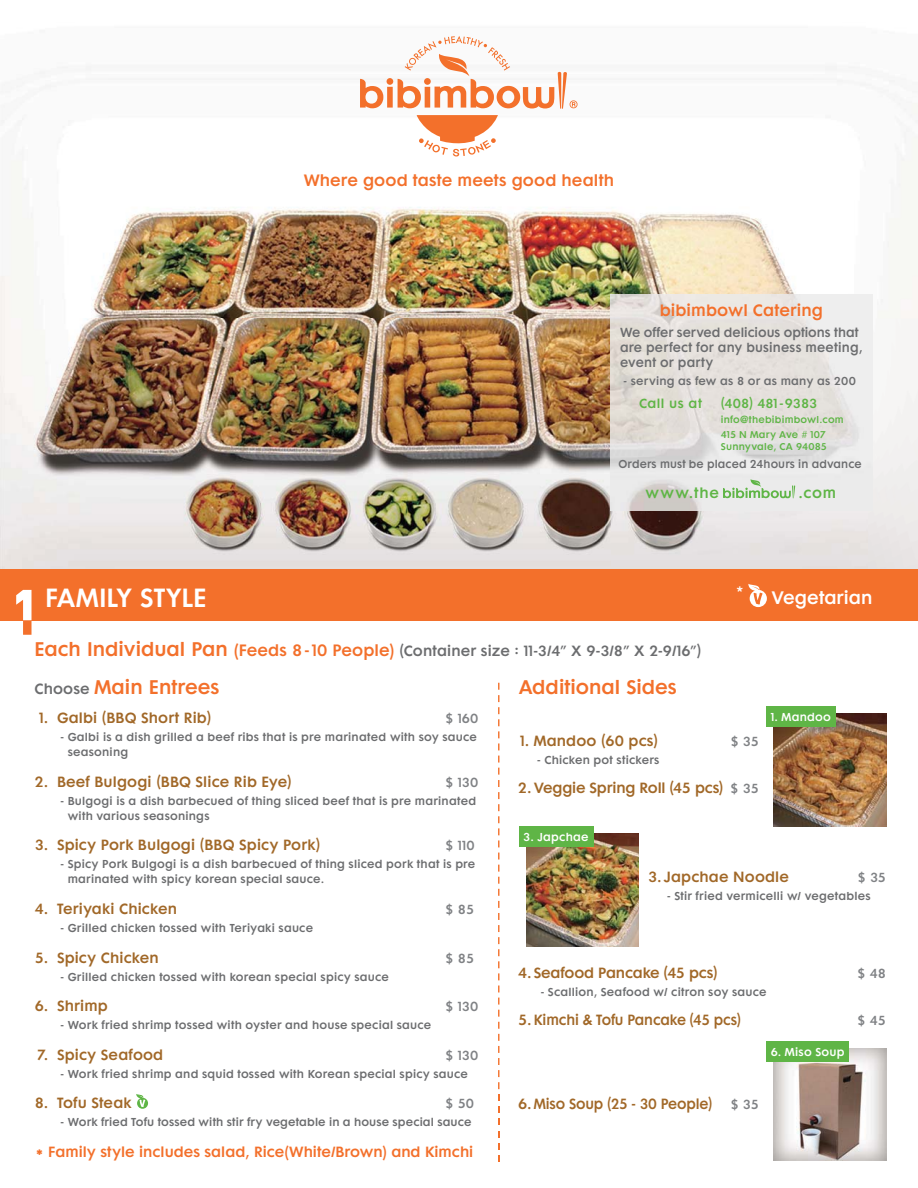
<style>
.page{position:relative;width:918px;height:1188px;background:#fff}
.page>*{position:absolute;margin:0;border:0;box-sizing:border-box;transform-origin:0 0}
.t1{font:24px "Futura Maxi CG Demi";letter-spacing:-.005em;color:#fff}
.t2{font:18px "Futura Maxi CG Demi";color:#f3702b}
.t3{font:16.5px "Futura Maxi CG Demi";color:#fff}
.t4{font:15px "Futura Maxi CG Demi";letter-spacing:.005em;color:#f3702b}
.t5{font:13.5px "Futura Maxi CG Demi";letter-spacing:.01em;color:#a16828}
.t6{font:13.5px "Futura Maxi CG Demi";letter-spacing:-.01em;color:#a16828}
.t7{font:13.5px "Futura Maxi CG Demi";letter-spacing:.01em;color:#6c6d6f}
.t8{font:13.5px "Futura Maxi CG Demi";color:#f3702b}
.t9{font:13.5px "Futura Maxi CG Demi";letter-spacing:-.015em;color:#a16828}
.t10{font:13.5px "Futura Maxi CG Demi";letter-spacing:.07em;color:#5fb546}
.t11{font:12px/15px "Futura Maxi CG Demi";letter-spacing:.015em;color:#6c6d6f}
.t12{font:12px "Futura Maxi CG Demi";letter-spacing:-.005em;color:#808285}
.t13{font:12px "Futura Maxi CG Demi";letter-spacing:.005em;color:#5fb546}
.t14{font:10.5px/15px "Futura Maxi CG Demi";letter-spacing:.02em;color:#6c6d6f}
.t15{font:10.5px "Futura Maxi CG Demi";letter-spacing:.02em;color:#fff}
.t16{font:9px/15px "Futura Maxi CG Demi";letter-spacing:.025em;color:#5fb546}
.s1{font-family:"Frutiger LT";font-weight:700;font-size:10.5px}
.s2{font-size:18px;color:#f3702b}
.s3{font-size:15px;color:#f3702b}
.s4{font-size:13.5px;color:#6c6d6f}
.s5{font-size:12px;color:#808285}
.s6{font-family:"DIN Pro";font-weight:900}
</style>
<div class="page">
<img style="left:0;top:66px;width:918px;height:253px">
<img style="left:0;top:319px;width:612px;height:250px">
<img style="left:612px;top:510px;width:256px;height:59px">
<div style="left:0;top:569px;width:918px;height:51px;background:#f3702b"></div>
<svg style="left:748px;top:584px;width:19px;height:23px"></svg>
<svg style="left:360px;top:36px;width:218px;height:73px"></svg>
<svg style="left:417px;top:115px;width:81px;height:42px"></svg>
<svg style="left:498px;top:683px;width:1px;height:67px"></svg>
<svg style="left:498px;top:756px;width:1px;height:91px"></svg>
<svg style="left:498px;top:853px;width:1px;height:127px"></svg>
<svg style="left:498px;top:998px;width:1px;height:127px"></svg>
<svg style="left:498px;top:1131px;width:1px;height:31px"></svg>
<img style="left:774px;top:1048px;width:112px;height:113px">
<div style="left:766px;top:1041px;width:83px;height:21px;background:#5fb546"></div>
<img style="left:610px;top:295px;width:263px;height:215px">
<svg style="left:723px;top:479px;width:72px;height:19px"></svg>
<svg style="left:16px;top:590px;width:16px;height:45px"></svg>
<img style="left:526px;top:834px;width:113px;height:112px">
<div style="left:519px;top:826px;width:75px;height:21px;background:#5fb546"></div>
<img style="left:774px;top:714px;width:112px;height:112px">
<div style="left:766px;top:706px;width:70px;height:21px;background:#5fb546"></div>
<svg style="left:136px;top:1094px;width:12px;height:15px"></svg>
<h3 class="t4" style="left:304px;top:174px;width:312px">Where good taste meets good health</h3>
<h3 class="t4" style="left:660px;top:305px;width:165px">bibimbowl Catering</h3>
<p class="t11" style="left:620px;top:327px;width:244px">We offer served delicious options that are perfect for any business meeting, event or party</p>
<p class="t14" style="left:624px;top:375px;width:234px">- serving as few as 8 or as many as 200</p>
<p class="t13" style="left:639px;top:398px;width:64px">Call us at</p>
<p class="t13" style="left:721px;top:398px;width:98px">(408) 481 -9383</p>
<p class="t16" style="left:721px;top:413px;width:124px">info<span class="s1">@</span>thebibimbowl.com<br>415 N Mary Ave # 107</p>
<p class="t16" style="left:721px;top:440px;width:108px">Sunnyvale, CA 94085</p>
<h1 class="t1" style="left:45px;top:589px;width:163px">FAMILY STYLE</h1>
<p class="t14" style="left:618px;top:457px;width:245px">Orders must be placed 24hours in advance</p>
<p class="t10" style="left:646px;top:488px;width:75px">www.the</p>
<p class="t10" style="left:798px;top:488px;width:39px">.com</p>
<h3 class="t3" style="left:737px;top:591px;width:137px">* Vegetarian</h3>
<p class="t7" style="left:34px;top:646px;width:668px"><span class="s2">Each Individual Pan</span> <span class="s3">(Feeds 8 - 10 People)</span> (Container size : 11-3/4” X 9-3/8” X 2-9/16”)</p>
<h2 class="t2" style="left:519px;top:680px;width:160px">Additional Sides</h2>
<h2 class="t2" style="left:35px;top:680px;width:186px"><span class="s4">Choose</span> Main Entrees</h2>
<p class="t5" style="left:57px;top:713px;width:156px">Galbi (BBQ Short Rib)</p>
<p class="t14" style="left:68px;top:731px;width:411px;text-indent:-7px">- Galbi is a dish grilled a beef ribs that is pre marinated with soy sauce seasoning</p>
<p class="t5" style="left:57px;top:776px;width:236px">Beef Bulgogi (BBQ Slice Rib Eye)</p>
<p class="t14" style="left:68px;top:794px;width:410px;text-indent:-7px">- Bulgogi is a dish barbecued of thing sliced beef that is pre marinated with various seasonings</p>
<p class="t5" style="left:57px;top:840px;width:265px">Spicy Pork Bulgogi (BBQ Spicy Pork)</p>
<p class="t14" style="left:68px;top:858px;width:409px;text-indent:-7px">- Spicy Pork Bulgogi is a dish barbecued of thing sliced pork that is pre marinated with spicy korean special sauce.</p>
<p class="t5" style="left:57px;top:903px;width:122px">Teriyaki Chicken</p>
<p class="t14" style="left:61px;top:922px;width:254px">- Grilled chicken tossed with Teriyaki sauce</p>
<p class="t5" style="left:57px;top:952px;width:103px">Spicy Chicken</p>
<p class="t14" style="left:61px;top:970px;width:330px">- Grilled chicken tossed with korean special spicy sauce</p>
<p class="t5" style="left:57px;top:1001px;width:52px">Shrimp</p>
<p class="t14" style="left:61px;top:1019px;width:372px">- Work fried shrimp tossed with oyster and house special sauce</p>
<p class="t5" style="left:57px;top:1049px;width:108px">Spicy Seafood</p>
<p class="t14" style="left:61px;top:1067px;width:409px">- Work fried shrimp and squid tossed with Korean special spicy sauce</p>
<p class="t5" style="left:57px;top:1098px;width:76px">Tofu Steak</p>
<p class="t14" style="left:61px;top:1116px;width:412px">- Work fried Tofu tossed with stir fry vegetable in a house special sauce</p>
<p class="t5" style="left:39px;top:713px;width:11px">1.</p>
<p class="t12" style="left:446px;top:714px;width:34px">$ 160</p>
<p class="t15" style="left:771px;top:713px;width:62px">1. Mandoo</p>
<p class="t5" style="left:520px;top:735px;width:139px">1. Mandoo (60 pcs)</p>
<p class="t14" style="left:537px;top:753px;width:124px">- Chicken pot stickers</p>
<p class="t12" style="left:731px;top:736px;width:30px">$ 35</p>
<p class="t5" style="left:34px;top:776px;width:15px">2.</p>
<p class="t12" style="left:446px;top:778px;width:34px">$ 130</p>
<p class="t9" style="left:518px;top:782px;width:243px">2.Veggie Spring Roll (45 pcs) <span class="s5">$ 35</span></p>
<p class="t15" style="left:523px;top:833px;width:67px">3. Japchae</p>
<p class="t5" style="left:35px;top:840px;width:15px">3.</p>
<p class="t12" style="left:446px;top:841px;width:31px">$ 110</p>
<p class="t5" style="left:648px;top:871px;width:142px">3. Japchae Noodle</p>
<p class="t14" style="left:667px;top:889px;width:205px">- Stir fried vermicelli w/ vegetables</p>
<p class="t12" style="left:858px;top:872px;width:30px">$ 35</p>
<p class="t5" style="left:35px;top:903px;width:15px">4.</p>
<p class="t5" style="left:35px;top:952px;width:15px">5.</p>
<p class="t5" style="left:35px;top:1001px;width:15px">6.</p>
<p class="t5" style="left:37px;top:1049px;width:13px">7.</p>
<p class="t5" style="left:35px;top:1098px;width:15px">8.</p>
<p class="t8" style="left:36px;top:1147px;width:439px"><span class="s6">*</span> Family style includes salad, Rice(White/Brown) and Kimchi</p>
<p class="t12" style="left:446px;top:905px;width:30px">$ 85</p>
<p class="t12" style="left:446px;top:953px;width:30px">$ 85</p>
<p class="t12" style="left:446px;top:1002px;width:34px">$ 130</p>
<p class="t12" style="left:446px;top:1050px;width:34px">$ 130</p>
<p class="t12" style="left:446px;top:1099px;width:30px">$ 50</p>
<p class="t6" style="left:518px;top:968px;width:201px">4. Seafood Pancake (45 pcs)</p>
<p class="t14" style="left:541px;top:986px;width:227px">- Scallion, Seafood w/ citron soy sauce</p>
<p class="t12" style="left:858px;top:969px;width:30px">$ 48</p>
<p class="t6" style="left:518px;top:1015px;width:224px">5. Kimchi &amp; Tofu Pancake (45 pcs)</p>
<p class="t12" style="left:858px;top:1016px;width:30px">$ 45</p>
<p class="t15" style="left:771px;top:1048px;width:75px">6. Miso Soup</p>
<p class="t6" style="left:518px;top:1099px;width:196px">6. Miso Soup (25 - 30 People)</p>
<p class="t12" style="left:731px;top:1100px;width:30px">$ 35</p>
</div>
